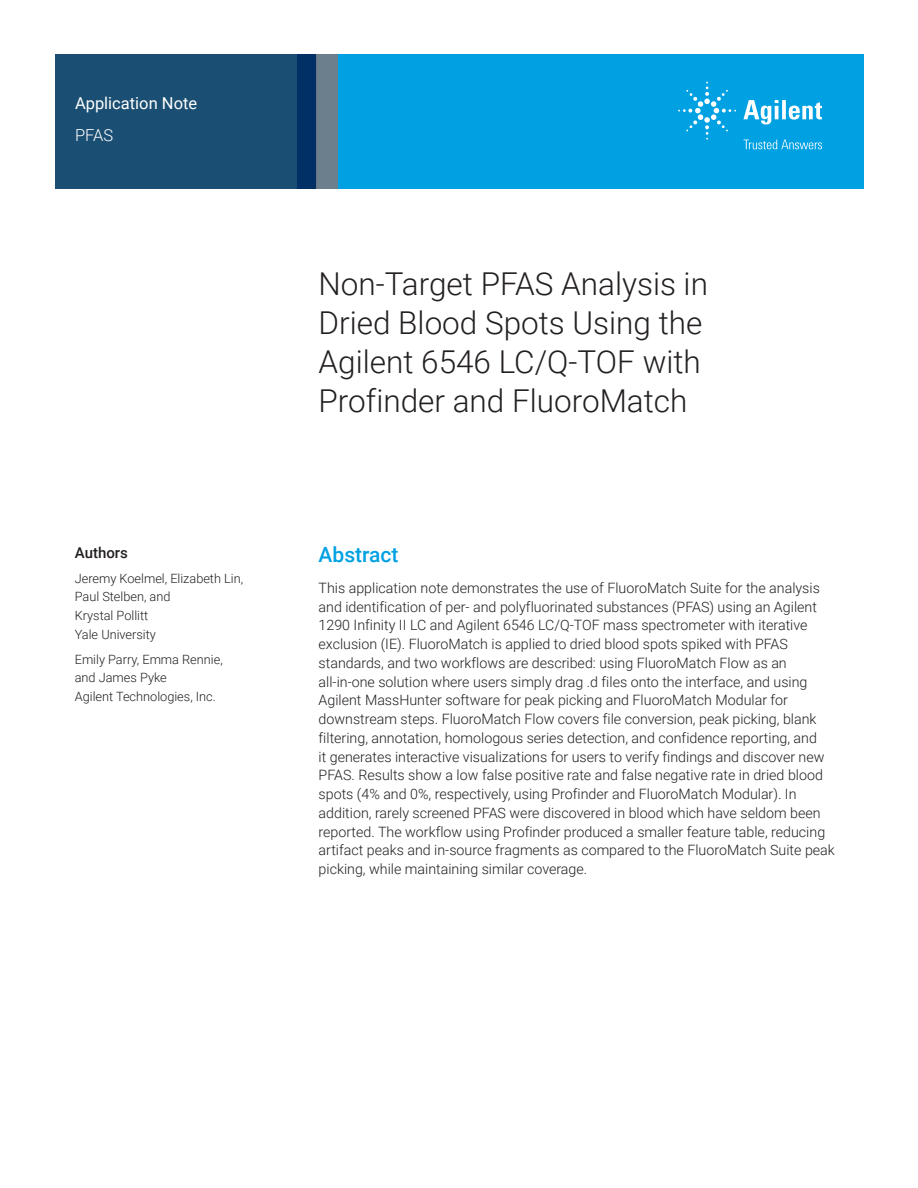
<style>
.page{position:relative;width:918px;height:1188px;background:#fff}
.page>*{position:absolute;margin:0;border:0;box-sizing:border-box;transform-origin:0 0}
.t1{font:300 31.5px/39px "Roboto";color:#231f20}
.Header_1{font:500 21px "Roboto";color:#00a1e3}
.Doctype{font:16.5px "Roboto";color:#fff}
.Area_Identifier{font:300 16.5px "Roboto";color:#fff}
.DATA_author_title{font:500 15px "Roboto";color:#231f20}
.Text{font:300 14.25px/18.8px "Roboto";color:#231f20}
.DATA_author_name___info{font:300 12.75px/18.8px "Roboto";color:#231f20}
</style>
<div class="page">
<div style="left:297px;top:54px;width:567px;height:135px;background:#00a1e3"></div>
<svg style="left:55px;top:54px;width:261px;height:135px;background:#184b71"></svg>
<div style="left:316px;top:54px;width:22px;height:135px;background:#6b808c"></div>
<svg style="left:743px;top:100px;width:79px;height:25px"></svg>
<svg style="left:678px;top:82px;width:58px;height:58px"></svg>
<svg style="left:744px;top:140px;width:78px;height:9px"></svg>
<p class="Doctype" style="left:75px;top:91px;width:124px">Application Note</p>
<p class="Area_Identifier" style="left:75px;top:124px;width:40px">PFAS</p>
<p class="DATA_author_title" style="left:75px;top:542px;width:55px">Authors</p>
<p class="DATA_author_name___info" style="left:75px;top:568px;width:170px">Jeremy Koelmel, Elizabeth Lin,<br>Paul Stelben, and<br>Krystal Pollitt<br>Yale University</p>
<p class="DATA_author_name___info" style="left:75px;top:649px;width:150px">Emily Parry, Emma Rennie, and James Pyke<br>Agilent Technologies, Inc.</p>
<p class="t1" style="left:319px;top:263px;width:391px">Non-Target PFAS Analysis in<br>Dried Blood Spots Using the<br>Agilent 6546 LC/Q-TOF with<br>Profinder and FluoroMatch</p>
<p class="Header_1" style="left:319px;top:540px;width:82px">Abstract</p>
<p class="Text" style="left:319px;top:578px;width:518px">This application note demonstrates the use of FluoroMatch Suite for the analysis and identification of per- and polyfluorinated substances (PFAS) using an Agilent 1290 Infinity II LC and Agilent 6546 LC/Q-TOF mass spectrometer with iterative exclusion (IE). FluoroMatch is applied to dried blood spots spiked with PFAS standards, and two workflows are described: using FluoroMatch Flow as an all-in-one solution where users simply drag .d files onto the interface, and using Agilent MassHunter software for peak picking and FluoroMatch Modular for downstream steps. FluoroMatch Flow covers file conversion, peak picking, blank filtering, annotation, homologous series detection, and confidence reporting, and<br>it generates interactive visualizations for users to verify findings and discover new PFAS. Results show a low false positive rate and false negative rate in dried blood spots (4% and 0%, respectively, using Profinder and FluoroMatch Modular). In addition, rarely screened PFAS were discovered in blood which have seldom been reported. The workflow using Profinder produced a smaller feature table, reducing artifact peaks and in-source fragments as compared to the FluoroMatch Suite peak picking, while maintaining similar coverage.</p>
</div>
